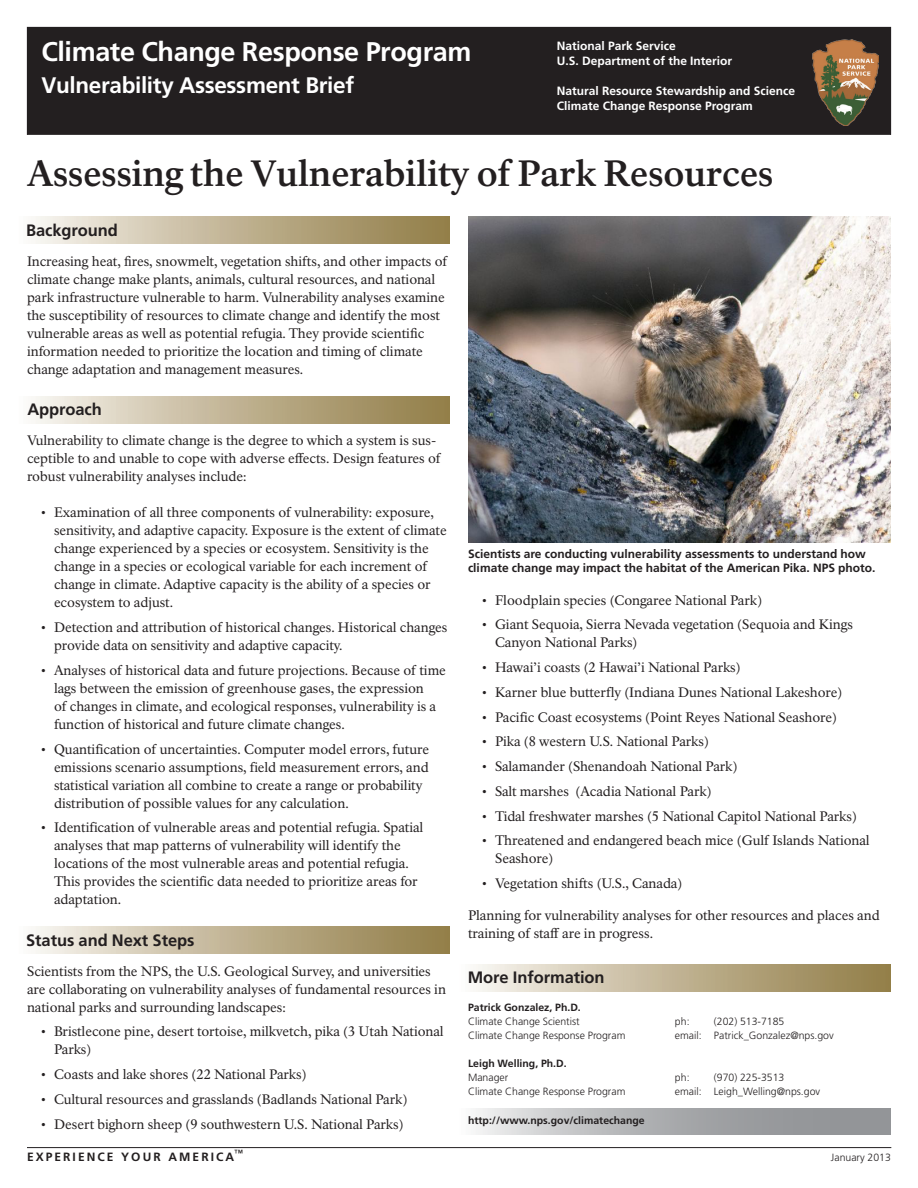
<style>
.page{position:relative;width:918px;height:1188px;background:#fff}
.page>*{position:absolute;margin:0;border:0;box-sizing:border-box;transform-origin:0 0}
.Site_Bulletin_Title{font:700 36px "NPS Rawlinson OT";letter-spacing:-.015em;color:#231f20}
.Black-band_site_name{font:700 27px "Frutiger LT Std";letter-spacing:-.015em;color:#fff}
.Black-band_site_name-2{font:700 22.5px "Frutiger LT Std";letter-spacing:-.015em;color:#fff}
.Head-A{font:700 16.5px "Frutiger LT Std";letter-spacing:-.005em;color:#231f20}
.Bulleted_list{font:13.5px/18px "NPS Rawlinson OT";letter-spacing:-.005em;color:#231f20}
.Text{font:13.5px/18px "NPS Rawlinson OT";letter-spacing:-.005em;color:#231f20}
.EXPERIENCE_YOUR_AME{font:700 12px/13.5px "Frutiger LT Std";color:#231f20}
.Black-band__DOI_NPS{font:700 12px "Frutiger LT Std";color:#fff}
.EXPERIENCE_YOUR_AME-2{font:700 12px "Frutiger LT Std";letter-spacing:.17em;color:#231f20}
.Box-text-bold__left{font:300 10.5px "Frutiger LT Std";color:#231f20}
.Box-text-bold__left-2{font:700 10.5px "Frutiger LT Std";color:#231f20}
.Box-text__left_and_r{font:300 10.5px "Frutiger LT Std";color:#231f20}
</style>
<div class="page">
<hr style="left:27px;top:1147px;width:864px;height:1px;background:#231f20">
<div style="left:27px;top:27px;width:864px;height:107px;background:#231f20"></div>
<div style="left:27px;top:27px;width:864px;height:108px;border:1px solid #231f20"></div>
<img style="left:813px;top:40px;width:65px;height:85px">
<div style="left:15px;top:216px;width:435px;height:27px;background:linear-gradient(to right,#f9f6f2,#8e7840)"></div>
<div style="left:15px;top:396px;width:435px;height:27px;background:linear-gradient(to right,#f9f6f2,#8e7840)"></div>
<div style="left:457px;top:964px;width:434px;height:27px;background:linear-gradient(to right,#f9f6f2,#8e7941)"></div>
<div style="left:15px;top:927px;width:435px;height:27px;background:linear-gradient(to right,#f9f6f2,#8e7840)"></div>
<img style="left:468px;top:216px;width:423px;height:326px">
<svg style="left:476px;top:1108px;width:415px;height:27px;background:#afb0b3"></svg>
<p class="Black-band_site_name" style="left:41px;top:36px;width:432px">Climate Change Response Program</p>
<p class="Black-band__DOI_NPS" style="left:557px;top:38px;width:121px">National Park Service</p>
<p class="Black-band__DOI_NPS" style="left:557px;top:53px;width:177px">U.S. Department of the Interior</p>
<p class="Black-band__DOI_NPS" style="left:557px;top:83px;width:240px">Natural Resource Stewardship and Science</p>
<p class="Black-band__DOI_NPS" style="left:557px;top:98px;width:197px">Climate Change Response Program</p>
<p class="Black-band_site_name-2" style="left:41px;top:71px;width:314px">Vulnerability Assessment Brief</p>
<p class="Site_Bulletin_Title" style="left:27px;top:151px;width:748px">Assessing the Vulnerability of Park Resources</p>
<p class="Head-A" style="left:26px;top:220px;width:93px">Background</p>
<p class="Text" style="left:27px;top:252px;width:422px">Increasing heat, fires, snowmelt, vegetation shifts, and other impacts of climate change make plants, animals, cultural resources, and national park infrastructure vulnerable to harm. Vulnerability analyses examine the susceptibility of resources to climate change and identify the most vulnerable areas as well as potential refugia. They provide scientific information needed to prioritize the location and timing of climate change adaptation and management measures.</p>
<p class="Head-A" style="left:27px;top:400px;width:76px">Approach</p>
<p class="Text" style="left:27px;top:432px;width:415px">Vulnerability to climate change is the degree to which a system is sus&shy;ceptible to and unable to cope with adverse effects. Design features of robust vulnerability analyses include:</p>
<p class="Bulleted_list" style="left:54px;top:504px;width:394px;text-indent:-14px">• Examination of all three components of vulnerability: exposure, sensitivity, and adaptive capacity. Exposure is the extent of climate change experienced by a species or ecosystem. Sensitivity is the change in a species or ecological variable for each increment of change in climate. Adaptive capacity is the ability of a species or ecosystem to adjust.</p>
<p class="Bulleted_list" style="left:54px;top:618px;width:395px;text-indent:-14px">• Detection and attribution of historical changes. Historical changes provide data on sensitivity and adaptive capacity.</p>
<p class="Bulleted_list" style="left:54px;top:661px;width:393px;text-indent:-14px">• Analyses of historical data and future projections. Because of time lags between the emission of greenhouse gases, the expression<br>of changes in climate, and ecological responses, vulnerability is a function of historical and future climate changes.</p>
<p class="Bulleted_list" style="left:54px;top:740px;width:377px;text-indent:-14px">• Quantification of uncertainties. Computer model errors, future emissions scenario assumptions, field measurement errors, and statistical variation all combine to create a range or probability distribution of possible values for any calculation.</p>
<p class="Bulleted_list" style="left:54px;top:819px;width:371px;text-indent:-14px">• Identification of vulnerable areas and potential refugia. Spatial analyses that map patterns of vulnerability will identify the locations of the most vulnerable areas and potential refugia.<br>This provides the scientific data needed to prioritize areas for adaptation.</p>
<p class="Head-A" style="left:26px;top:930px;width:170px">Status and Next Steps</p>
<p class="EXPERIENCE_YOUR_AME" style="left:468px;top:547px;width:409px">Scientists are conducting vulnerability assessments to understand how climate change may impact the habitat of the American Pika. NPS photo.</p>
<p class="Bulleted_list" style="left:482px;top:591px;width:282px">• Floodplain species (Congaree National Park)</p>
<p class="Bulleted_list" style="left:495px;top:616px;width:360px;text-indent:-14px">• Giant Sequoia, Sierra Nevada vegetation (Sequoia and Kings<br>Canyon National Parks)</p>
<p class="Bulleted_list" style="left:482px;top:659px;width:261px">• Hawai’i coasts (2 Hawai’i National Parks)</p>
<p class="Bulleted_list" style="left:482px;top:683px;width:362px">• Karner blue butterfly (Indiana Dunes National Lakeshore)</p>
<p class="Bulleted_list" style="left:482px;top:708px;width:357px">• Pacific Coast ecosystems (Point Reyes National Seashore)</p>
<p class="Bulleted_list" style="left:482px;top:733px;width:229px">• Pika (8 western U.S. National Parks)</p>
<p class="Bulleted_list" style="left:482px;top:758px;width:258px">• Salamander (Shenandoah National Park)</p>
<p class="Bulleted_list" style="left:482px;top:782px;width:232px">• Salt marshes (Acadia National Park)</p>
<p class="Bulleted_list" style="left:482px;top:807px;width:377px">• Tidal freshwater marshes (5 National Capitol National Parks)</p>
<p class="Bulleted_list" style="left:495px;top:832px;width:376px;text-indent:-14px">• Threatened and endangered beach mice (Gulf Islands National<br>Seashore)</p>
<p class="Bulleted_list" style="left:482px;top:875px;width:202px">• Vegetation shifts (U.S., Canada)</p>
<p class="Text" style="left:468px;top:906px;width:413px">Planning for vulnerability analyses for other resources and places and training of staff are in progress.</p>
<p class="Text" style="left:27px;top:962px;width:421px">Scientists from the NPS, the U.S. Geological Survey, and universities are collaborating on vulnerability analyses of fundamental resources in national parks and surrounding landscapes:</p>
<p class="Bulleted_list" style="left:54px;top:1023px;width:391px;text-indent:-14px">• Bristlecone pine, desert tortoise, milkvetch, pika (3 Utah National<br>Parks)</p>
<p class="Bulleted_list" style="left:40px;top:1066px;width:268px">• Coasts and lake shores (22 National Parks)</p>
<p class="Bulleted_list" style="left:40px;top:1090px;width:369px">• Cultural resources and grasslands (Badlands National Park)</p>
<p class="Bulleted_list" style="left:40px;top:1115px;width:365px">• Desert bighorn sheep (9 southwestern U.S. National Parks)</p>
<p class="Box-text-bold__left-2" style="left:468px;top:1114px;width:178px">http://www.nps.gov/climatechange</p>
<p class="Head-A" style="left:468px;top:968px;width:138px">More Information</p>
<p class="Box-text-bold__left-2" style="left:468px;top:1001px;width:114px">Patrick Gonzalez, Ph.D.</p>
<p class="Box-text-bold__left" style="left:468px;top:1015px;width:113px">Climate Change Scientist</p>
<p class="Box-text-bold__left" style="left:675px;top:1015px;width:16px">ph:</p>
<p class="Box-text-bold__left" style="left:714px;top:1015px;width:72px">(202) 513-7185</p>
<p class="Box-text-bold__left" style="left:468px;top:1029px;width:159px">Climate Change Response Program</p>
<p class="Box-text-bold__left" style="left:675px;top:1029px;width:160px">email: Patrick_Gonzalez@nps.gov</p>
<p class="Box-text-bold__left-2" style="left:468px;top:1057px;width:100px">Leigh Welling, Ph.D.</p>
<p class="Box-text-bold__left" style="left:468px;top:1071px;width:42px">Manager</p>
<p class="Box-text-bold__left" style="left:675px;top:1071px;width:16px">ph:</p>
<p class="Box-text-bold__left" style="left:714px;top:1071px;width:72px">(970) 225-3513</p>
<p class="Box-text-bold__left" style="left:468px;top:1085px;width:159px">Climate Change Response Program</p>
<p class="Box-text-bold__left" style="left:675px;top:1085px;width:147px">email: Leigh_Welling@nps.gov</p>
<p class="EXPERIENCE_YOUR_AME-2" style="left:27px;top:1150px;width:218px">EXPERIENCE YOUR AMERICA<sup>™</sup></p>
<p class="Box-text__left_and_r" style="left:831px;top:1151px;width:61px">January 2013</p>
</div>
